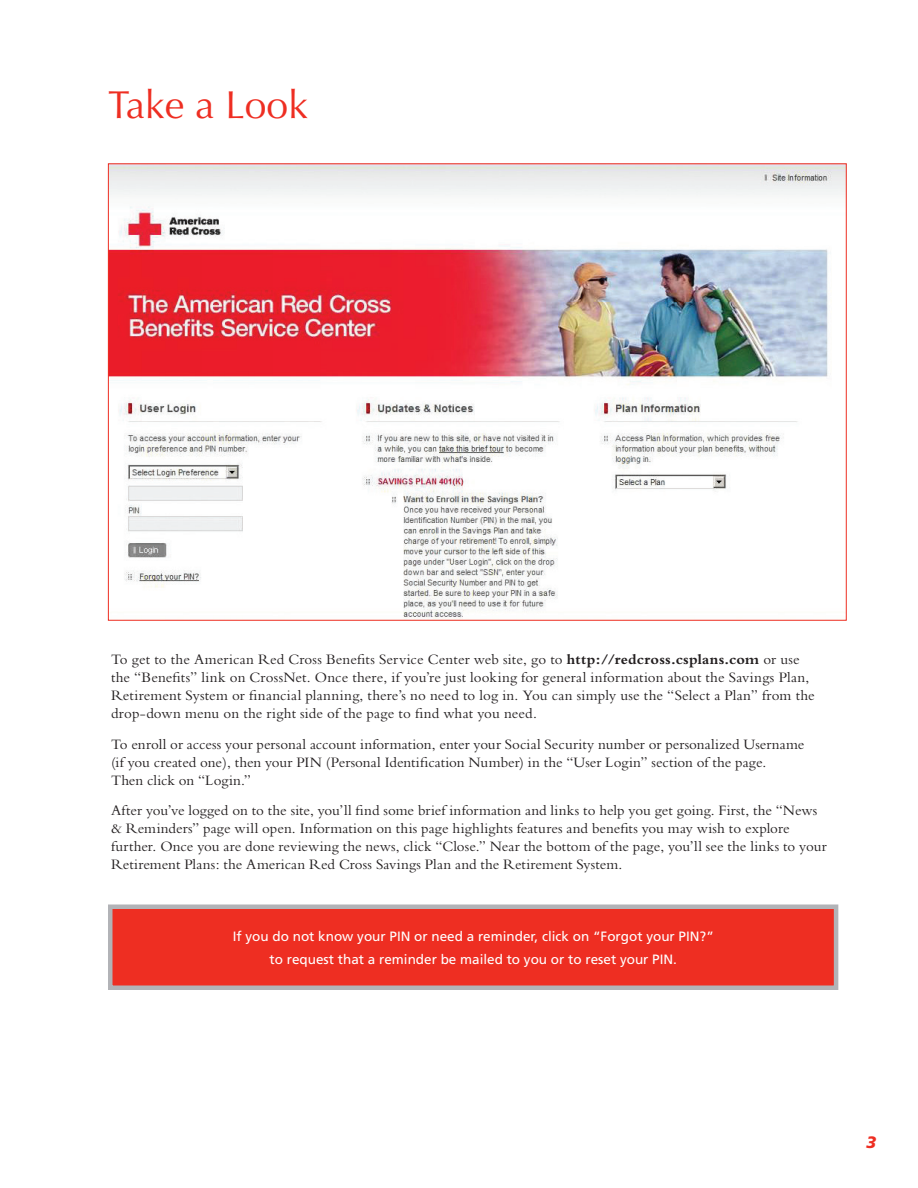
<style>
.page{position:relative;width:918px;height:1188px;background:#fff}
.page>*{position:absolute;margin:0;border:0;box-sizing:border-box;transform-origin:0 0}
.t1{font:39px "Optima";color:#ee2e22}
.t2{font:italic 900 16.5px "Frutiger";color:#ee2e22}
.t3{font:15px/18px "Bembo";letter-spacing:.005em;color:#231f20}
.t4{font:13.5px/22.5px "Frutiger";color:#fff;text-align:center}
.s1{font-weight:700}
</style>
<div class="page">
<img style="left:110px;top:165px;width:735px;height:454px">
<div style="left:110px;top:907px;width:726px;height:81px;background:#ee2e22"></div>
<div style="left:108px;top:904px;width:730px;height:86px;border:4px solid #b2b3b7"></div>
<h1 class="t1" style="left:108px;top:83px;width:201px">Take a Look</h1>
<p class="t3" style="left:111px;top:650px;width:705px">To get to the American Red Cross Benefits Service Center web site, go to <span class="s1">http://redcross.csplans.com</span> or use the “Benefits” link on CrossNet. Once there, if you’re just looking for general information about the Savings Plan, Retirement System or financial planning, there’s no need to log in. You can simply use the “Select a Plan” from the drop-down menu on the right side of the page to find what you need.</p>
<p class="t3" style="left:111px;top:735px;width:695px">To enroll or access your personal account information, enter your Social Security number or personalized Username (if you created one), then your PIN (Personal Identification Number) in the “User Login” section of the page.<br>Then click on “Login.”</p>
<p class="t3" style="left:111px;top:802px;width:717px">After you’ve logged on to the site, you’ll find some brief information and links to help you get going. First, the “News &amp; Reminders” page will open. Information on this page highlights features and benefits you may wish to explore further. Once you are done reviewing the news, click “Close.” Near the bottom of the page, you’ll see the links to your Retirement Plans: the American Red Cross Savings Plan and the Retirement System.</p>
<p class="t4" style="left:233px;top:925px;width:483px">If you do not know your PIN or need a reminder, click on “Forgot your PIN?” to request that a reminder be mailed to you or to reset your PIN.</p>
<p class="t2" style="left:866px;top:1132px;width:12px">3</p>
</div>
